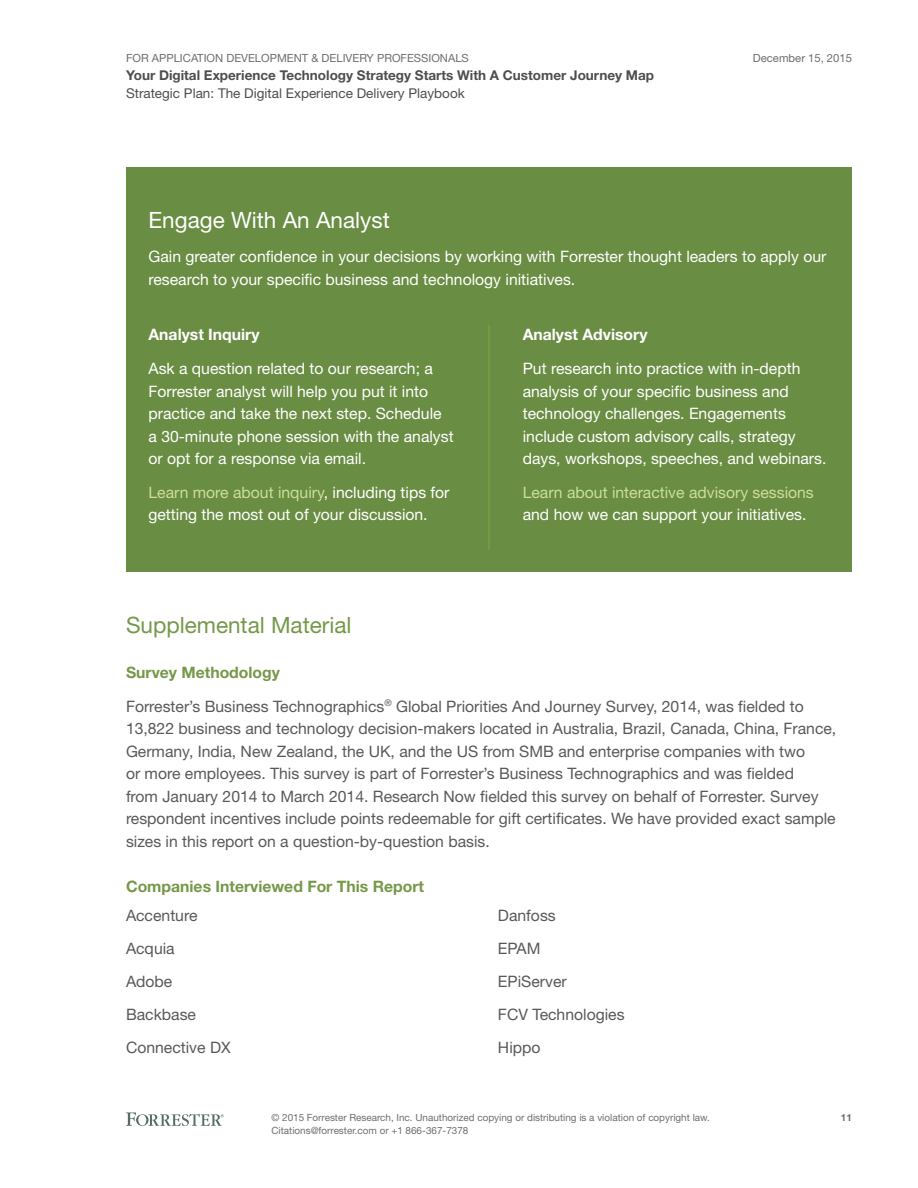
<style>
.page{position:relative;width:918px;height:1188px;background:#fff}
.page>*{position:absolute;margin:0;border:0;box-sizing:border-box;transform-origin:0 0}
.t1{font:22.5px "Helvetica Neue LT Std";color:#769849}
.t2{font:22.5px "Helvetica Neue LT Std";color:#fff}
.t3{font:15.75px/33px "Helvetica Neue LT Std";color:#59595b}
.t4{font:15.75px/22.5px "Helvetica Neue LT Std";color:#fff}
.t5{font:15.75px "Helvetica Neue LT Std";color:#cddf96}
.t6{font:700 15.75px "Helvetica Neue LT Std";color:#769849}
.t7{font:700 15.75px "Helvetica Neue LT Std";color:#fff}
.t8{font:700 13.5px "Helvetica Neue LT Std";color:#4e4e50}
.t9{font:13.5px "Helvetica Neue LT Std";color:#4e4e50}
.t10{font:11.25px "Helvetica Neue LT Std";color:#6d6e70}
.t11{font:9.9px/12.8px "Helvetica Neue LT Std";color:#6d6e70}
.t12{font:700 9.9px "Helvetica Neue LT Std";color:#6d6e70}
.s1{color:#cddf96}
.s2{font-weight:700;color:#769849}
</style>
<div class="page">
<svg style="left:126px;top:1112px;width:98px;height:14px"></svg>
<div style="left:126px;top:167px;width:726px;height:405px;background:#698d43"></div>
<hr style="left:488px;top:325px;width:2px;height:225px;background:#73a145">
<p class="t10" style="left:126px;top:51px;width:344px">For Application Development &amp; Delivery Professionals</p>
<p class="t8" style="left:126px;top:67px;width:530px">Your Digital Experience Technology Strategy Starts With A Customer Journey Map</p>
<p class="t9" style="left:126px;top:85px;width:340px">Strategic Plan: The Digital Experience Delivery Playbook</p>
<p class="t10" style="left:753px;top:51px;width:101px">December 15, 2015</p>
<h1 class="t2" style="left:148px;top:207px;width:243px">Engage With An Analyst</h1>
<p class="t4" style="left:148px;top:245px;width:679px">Gain greater confidence in your decisions by working with Forrester thought leaders to apply our research to your specific business and technology initiatives.</p>
<p class="t7" style="left:148px;top:325px;width:113px">Analyst Inquiry</p>
<p class="t4" style="left:148px;top:357px;width:307px">Ask a question related to our research; a Forrester analyst will help you put it into practice and take the next step. Schedule a 30-minute phone session with the analyst or opt for a response via email.</p>
<p class="t4" style="left:148px;top:481px;width:303px"><span class="s1">Learn more about inquiry</span>, including tips for getting the most out of your discussion.</p>
<p class="t7" style="left:523px;top:325px;width:126px">Analyst Advisory</p>
<p class="t4" style="left:523px;top:357px;width:305px">Put research into practice with in-depth analysis of your specific business and technology challenges. Engagements include custom advisory calls, strategy days, workshops, speeches, and webinars.</p>
<p class="t5" style="left:523px;top:483px;width:293px">Learn about interactive advisory sessions</p>
<p class="t4" style="left:523px;top:503px;width:285px">and how we can support your initiatives.</p>
<h1 class="t1" style="left:126px;top:612px;width:227px">Supplemental M aterial</h1>
<p class="t3" style="left:126px;top:655px;width:679px;line-height:33.8px"><span class="s2">Survey Methodology<br></span>Forrester’s Business Technographics<sup>®</sup> Global Priorities And Journey Survey, 2014, was fielded to</p>
<p class="t3" style="left:126px;top:717px;width:712px;line-height:22.5px">13,822 business and technology decision-makers located in Australia, Brazil, Canada, China, France, Germany, I ndia, New Zealand, the UK, and the US from SM B and enterprise companies with two<br>or more employees. This survey is part of Forrester’s Business Technographics and was fielded<br>from January 2014 to M arch 2014. Research Now fielded this survey on behalf of Forrester. Survey respondent incentives include points redeemable for gift certificates. We have provided exact sample sizes in this report on a question-by-question basis.</p>
<p class="t6" style="left:126px;top:876px;width:300px">Companies Interviewed For This Report</p>
<p class="t3" style="left:126px;top:899px;width:106px">Accenture<br>Acquia<br>Adobe<br>Backbase<br>Connective DX</p>
<p class="t3" style="left:498px;top:899px;width:128px">Danfoss<br>EPAM<br>EPiServer<br>FCV Technologies<br>Hippo</p>
<p class="t11" style="left:272px;top:1111px;width:440px">© 2015 Forrester Research, I nc. Unauthorized copying or distributing is a violation of copyright law.<br>Citations@forrester.com or +1 866-367-7378</p>
<p class="t12" style="left:841px;top:1112px;width:13px">11</p>
</div>
